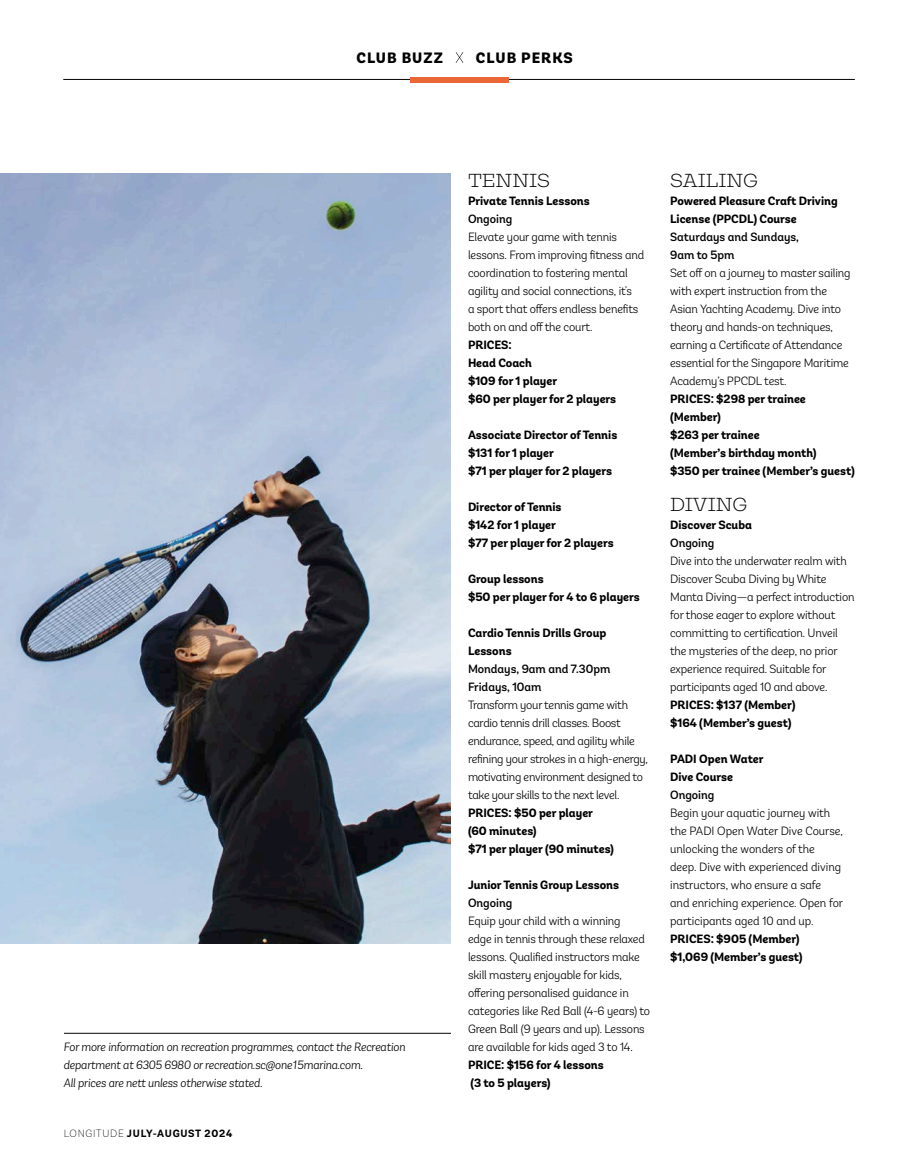
<style>
.page{position:relative;width:919px;height:1170px;background:#fff}
.page>*{position:absolute;margin:0;border:0;box-sizing:border-box;transform-origin:0 0}
.t1{font:300 18px "Galeria Alt";color:#000}
.t2{font:900 15px "Andes Neue Alt 1";letter-spacing:.07em;color:#000}
.t3{font:300 12px/18px "Andes Neue Alt 2";letter-spacing:-.01em;color:#000}
.t4{font:700 12px/18px "Andes Neue Alt 2";color:#000}
.t5{font:italic 300 12px/18px "Andes Neue Alt 2";letter-spacing:-.01em;color:#000}
.t6{font:500 12px/18px "Andes Neue Alt 2";color:#000}
.t7{font:700 10.5px "Andes Neue Alt 2";letter-spacing:.07em;color:#000}
.s1{font-weight:200}
</style>
<div class="page">
<hr style="left:63px;top:79px;width:791px;height:1px;background:#000">
<svg style="left:455px;top:52px;width:8px;height:11px"></svg>
<div style="left:410px;top:77px;width:98px;height:5px;background:#ec6738"></div>
<hr style="left:64px;top:1032px;width:387px;height:1px;background:#000">
<img style="left:0;top:174px;width:451px;height:769px">
<p class="t2" style="left:356px;top:47px;width:88px">CLUB BUZZ</p>
<p class="t2" style="left:476px;top:47px;width:98px">CLUB PERKS</p>
<p class="t5" style="left:64px;top:1037px;width:343px">For more information on recreation programmes, contact the Recreation department at 6305 6980 or recreation.sc@one15marina.com.<br>All prices are nett unless otherwise stated.</p>
<p class="t7" style="left:64px;top:1125px;width:170px"><span class="s1">LONGITUDE</span> JULY-AUGUST 2024</p>
<h1 class="t1" style="left:468px;top:169px;width:84px">TENNIS</h1>
<p class="t4" style="left:468px;top:191px;width:123px">Private Tennis Lessons</p>
<p class="t6" style="left:468px;top:209px;width:46px">Ongoing</p>
<p class="t3" style="left:468px;top:227px;width:178px">Elevate your game with tennis lessons. From improving fitness and coordination to fostering mental agility and social connections, it's<br>a sport that offers endless benefits both on and off the court.</p>
<p class="t4" style="left:468px;top:335px;width:150px">PRICES:<br>Head Coach<br>$109 for 1 player<br>$60 per player for 2 players</p>
<p class="t4" style="left:468px;top:425px;width:151px">Associate Director of Tennis $131 for 1 player<br>$71 per player for 2 players</p>
<p class="t4" style="left:468px;top:497px;width:147px">Director of Tennis<br>$142 for 1 player<br>$77 per player for 2 players</p>
<p class="t4" style="left:468px;top:569px;width:173px">Group lessons<br>$50 per player for 4 to 6 players</p>
<p class="t4" style="left:468px;top:623px;width:140px">Cardio Tennis Drills Group<br>Lessons</p>
<p class="t6" style="left:468px;top:659px;width:144px">Mondays, 9am and 7.30pm<br>Fridays, 10am</p>
<p class="t3" style="left:468px;top:695px;width:181px">Transform your tennis game with cardio tennis drill classes. Boost endurance, speed, and agility while refining your strokes in a high-energy, motivating environment designed to take your skills to the next level.</p>
<p class="t4" style="left:468px;top:803px;width:147px">PRICES: $50 per player (60 minutes)<br>$71 per player (90 minutes)</p>
<p class="t4" style="left:468px;top:875px;width:152px">Junior Tennis Group Lessons</p>
<p class="t6" style="left:468px;top:893px;width:46px">Ongoing</p>
<p class="t3" style="left:468px;top:911px;width:184px">Equip your child with a winning<br>edge in tennis through these relaxed lessons. Qualified instructors make skill mastery enjoyable for kids, offering personalised guidance in categories like Red Ball (4-6 years) to Green Ball (9 years and up). Lessons are available for kids aged 3 to 14.</p>
<p class="t4" style="left:468px;top:1055px;width:137px">PRICE: $156 for 4 lessons (3 to 5 players)</p>
<h1 class="t1" style="left:670px;top:169px;width:89px">SAILING</h1>
<p class="t4" style="left:670px;top:191px;width:169px">Powered Pleasure Craft Driving<br>License (PPCDL) Course</p>
<p class="t6" style="left:670px;top:227px;width:130px">Saturdays and Sundays,<br>9am to 5pm</p>
<p class="t3" style="left:670px;top:263px;width:182px">Set off on a journey to master sailing with expert instruction from the Asian Yachting Academy. Dive into theory and hands-on techniques, earning a Certificate of Attendance essential for the Singapore Maritime Academy’s PPCDL test.</p>
<p class="t4" style="left:670px;top:389px;width:186px">PRICES: $298 per trainee (Member)<br>$263 per trainee<br>(Member’s birthday month)<br>$350 per trainee (Member’s guest)</p>
<h1 class="t1" style="left:670px;top:493px;width:79px">DIVING</h1>
<p class="t4" style="left:670px;top:515px;width:83px">Discover Scuba</p>
<p class="t6" style="left:670px;top:533px;width:46px">Ongoing</p>
<p class="t3" style="left:670px;top:551px;width:186px">Dive into the underwater realm with Discover Scuba Diving by White Manta Diving—a perfect introduction for those eager to explore without committing to certification. Unveil the mysteries of the deep, no prior experience required. Suitable for participants aged 10 and above.</p>
<p class="t4" style="left:670px;top:695px;width:127px">PRICES: $137 (Member) $164 (Member’s guest)</p>
<p class="t4" style="left:670px;top:749px;width:95px">PADI Open Water<br>Dive Course</p>
<p class="t6" style="left:670px;top:785px;width:46px">Ongoing</p>
<p class="t3" style="left:670px;top:803px;width:174px">Begin your aquatic journey with the PADI Open Water Dive Course, unlocking the wonders of the deep. Dive with experienced diving instructors, who ensure a safe and enriching experience. Open for participants aged 10 and up.</p>
<p class="t4" style="left:670px;top:929px;width:134px">PRICES: $905 (Member) $1,069 (Member’s guest)</p>
</div>
